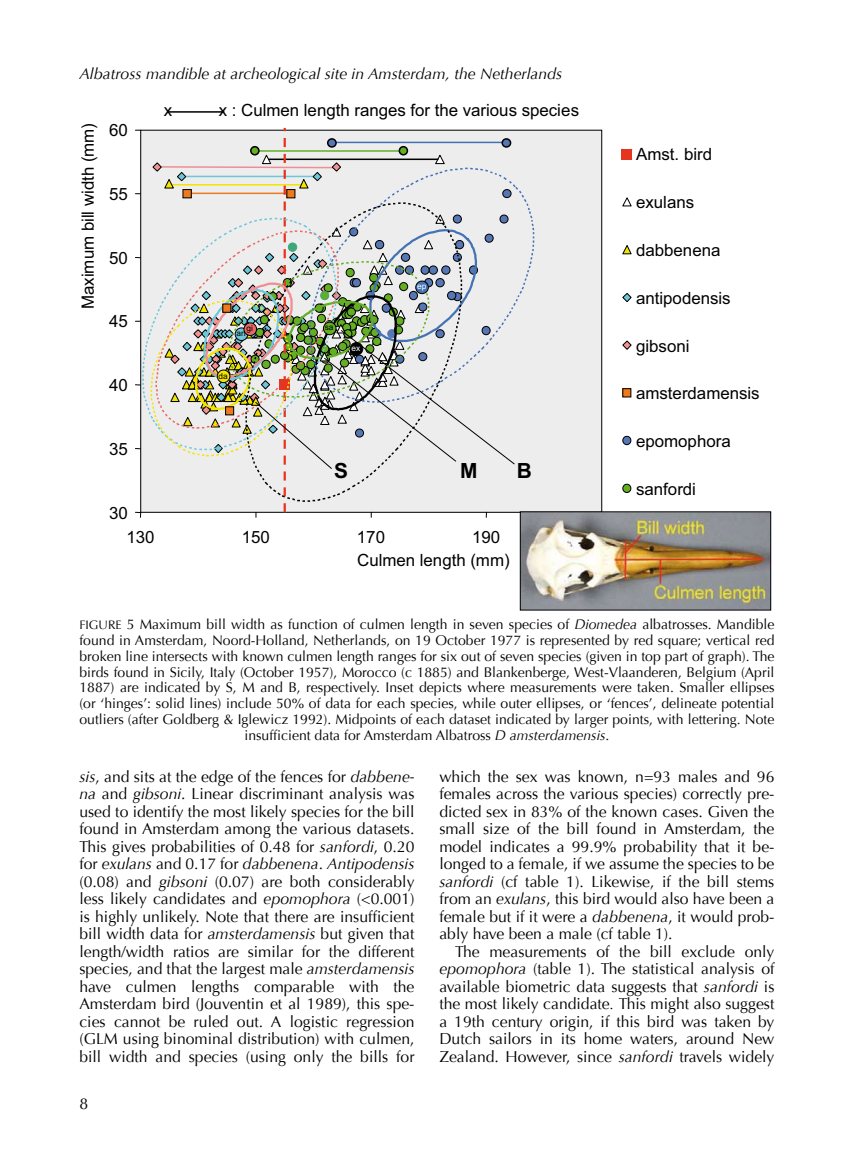
<style>
.page{position:relative;width:844px;height:1166px;background:#fff}
.page>*{position:absolute;margin:0;border:0;box-sizing:border-box;transform-origin:0 0}
.t1{font:700 21px "Arial";color:#000}
.t2{font:16.8px "Arial";color:#000}
.t3{font:15.75px/17.5px "Optima";color:#000;text-align:justify}
.t4{font:italic 15.75px "Optima";color:#000}
.t5{font:14px/15.8px "Optima";color:#000;text-align:center}
.t6{font:8.4px "Arial";letter-spacing:.005em;color:#000}
.t7{font:8.4px "Arial";color:#fff}
.s1{font-size:12.25px}
.s2{font-style:italic}
</style>
<div class="page">
<div style="left:140px;top:130px;width:461px;height:382px;background:#eeedee"></div>
<svg style="left:621px;top:148px;width:12px;height:12px"></svg>
<svg style="left:622px;top:197px;width:10px;height:10px"></svg>
<svg style="left:622px;top:245px;width:10px;height:10px"></svg>
<svg style="left:622px;top:293px;width:10px;height:9px"></svg>
<svg style="left:622px;top:340px;width:10px;height:10px"></svg>
<div style="left:622px;top:389px;width:8px;height:8px;background:#ed7a1c"></div>
<div style="left:622px;top:388px;width:9px;height:9px;border:1px solid #000"></div>
<div style="left:622px;top:436px;width:8px;height:9px;background:#5676b4;border-radius:50%"></div>
<div style="left:622px;top:436px;width:9px;height:9px;border:1px solid #000;border-radius:50%"></div>
<div style="left:622px;top:484px;width:8px;height:8px;background:#64ae24;border-radius:50%"></div>
<div style="left:622px;top:484px;width:9px;height:9px;border:1px solid #000;border-radius:50%"></div>
<img style="left:521px;top:513px;width:247px;height:95px">
<svg style="left:141px;top:217px;width:8px;height:234px"></svg>
<hr style="left:167px;top:111px;width:57px;height:2px;background:#000">
<svg style="left:149px;top:128px;width:366px;height:389px"></svg>
<p class="t4" style="left:79px;top:64px;width:484px">Albatross mandible at archeo-logical site in Amsterdam, the Netherlands</p>
<p class="t2" style="left:79px;top:309px;width:187px;rotate:-90deg">Maximum bill width (mm)</p>
<p class="t2" style="left:109px;top:121px;width:20px">60</p>
<p class="t2" style="left:109px;top:185px;width:20px">55</p>
<p class="t2" style="left:109px;top:249px;width:20px">50</p>
<p class="t2" style="left:109px;top:312px;width:20px">45</p>
<p class="t2" style="left:109px;top:376px;width:20px">40</p>
<p class="t2" style="left:164px;top:101px;width:10px">x</p>
<p class="t2" style="left:219px;top:101px;width:362px">x : Culmen length ranges for the various species</p>
<p class="t6" style="left:246px;top:324px;width:8px">gi</p>
<p class="t6" style="left:236px;top:328px;width:11px">an</p>
<p class="t6" style="left:218px;top:371px;width:11px">da</p>
<p class="t6" style="left:324px;top:322px;width:10px">sa</p>
<p class="t7" style="left:351px;top:343px;width:10px">ex</p>
<p class="t7" style="left:417px;top:281px;width:11px">ep</p>
<p class="t2" style="left:109px;top:440px;width:20px">35</p>
<p class="t2" style="left:109px;top:503px;width:20px">30</p>
<h1 class="t1" style="left:334px;top:457px;width:15px">S</h1>
<h1 class="t1" style="left:460px;top:457px;width:19px">M</h1>
<h1 class="t1" style="left:516px;top:457px;width:17px">B</h1>
<p class="t2" style="left:126px;top:527px;width:30px">130</p>
<p class="t2" style="left:242px;top:527px;width:30px">150</p>
<p class="t2" style="left:357px;top:527px;width:30px">170</p>
<p class="t2" style="left:472px;top:527px;width:30px">190</p>
<p class="t2" style="left:357px;top:550px;width:154px">Culmen length (mm)</p>
<p class="t2" style="left:636px;top:145px;width:77px">Amst. bird</p>
<p class="t2" style="left:636px;top:193px;width:59px">exulans</p>
<p class="t2" style="left:636px;top:240px;width:86px">dabbenena</p>
<p class="t2" style="left:636px;top:288px;width:96px">antipodensis</p>
<p class="t2" style="left:636px;top:336px;width:55px">gibsoni</p>
<p class="t2" style="left:636px;top:384px;width:125px">amsterdamensis</p>
<p class="t2" style="left:636px;top:431px;width:96px">epomophora</p>
<p class="t2" style="left:636px;top:479px;width:61px">sanfordi</p>
<p class="t5" style="left:79px;top:617px;width:696px"><span class="s1">FIGURE</span> 5 Maximum bill width as function of culmen length in seven species of <span class="s2">Diomedea</span> albatrosses. Mandible found in Amsterdam, Noord-Holland, Netherlands, on 19 October 1977 is represented by red square; vertical red broken line intersects with known culmen length ranges for six out of seven species (given in top part of graph). The birds found in Sicily, Italy (October 1957), Morocco (c 1885) and Blankenberge, West-Vlaanderen, Belgium (April 1887) are indicated by S, M and B, respectively. Inset depicts where measurements were taken. Smaller ellipses (or ‘hinges’: solid lines) include 50% of data for each species, while outer ellipses, or ‘fences’, delineate potential outliers (after Goldberg &amp; Iglewicz 1992). Midpoints of each dataset indicated by larger points, with lettering. Note insufficient data for Amsterdam Albatross <span class="s2">D amsterdamensis</span>.</p>
<p class="t3" style="left:79px;top:768px;width:336px"><span class="s2">sis</span>, and sits at the edge of the fences for <span class="s2">dabbene&shy;na</span> and <span class="s2">gibsoni</span>. Linear discriminant analysis was used to identify the most likely species for the bill found in Amsterdam among the various datasets.<br>This gives probabilities of 0.48 for <span class="s2">sanfordi</span>, 0.20 for <span class="s2">exulans</span> and 0.17 for <span class="s2">dabbenena</span>. <span class="s2">Antipodensis </span>(0.08) and <span class="s2">gibsoni</span> (0.07) are both considerably less likely candidates and <span class="s2">epomophora</span> (&lt;0.001) is highly unlikely. Note that there are insufficient bill width data for <span class="s2">amsterdamensis</span> but given that length/width ratios are similar for the different species, and that the largest male <span class="s2">amsterdamensis </span>have culmen lengths comparable with the Amsterdam bird (Jouventin et al 1989), this spe&shy;cies cannot be ruled out. A logistic regression (GLM using binominal distribution) with culmen, bill width and species (using only the bills for</p>
<p class="t3" style="left:439px;top:768px;width:336px">which the sex was known, n=93 males and 96 females across the various species) correctly pre&shy;dicted sex in 83% of the known cases. Given the small size of the bill found in Amsterdam, the model indicates a 99.9% probability that it be&shy;longed to a female, if we assume the species to be <span class="s2">sanfordi</span> (cf table 1). Likewise, if the bill stems from an <span class="s2">exulans</span>, this bird would also have been a female but if it were a <span class="s2">dabbenena</span>, it would prob&shy;ably have been a male (cf table 1).</p>
<p class="t3" style="left:439px;top:943px;width:336px;text-indent:16px">The measurements of the bill exclude only <span class="s2">epomophora</span> (table 1). The statistical analysis of available biometric data suggests that <span class="s2">sanfordi</span> is the most likely candidate<span class="s2">.</span> This might also suggest a 19th century origin, if this bird was taken by Dutch sailors in its home waters, around New Zealand. However, since <span class="s2">sanfordi</span> travels widely</p>
</div>
